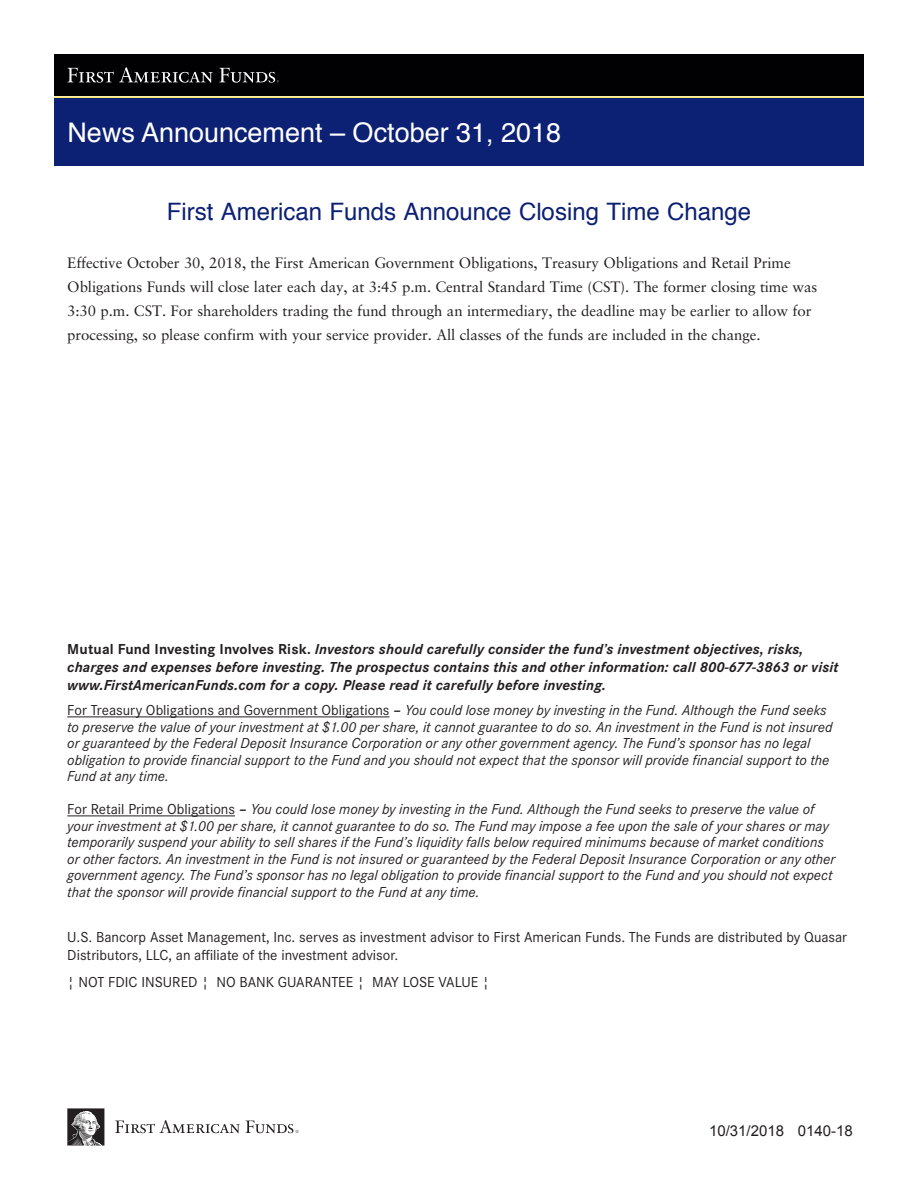
<style>
.page{position:relative;width:918px;height:1188px;background:#fff}
.page>*{position:absolute;margin:0;border:0;box-sizing:border-box;transform-origin:0 0}
.t1{font:27px "Helvetica";color:#fff}
.t2{font:24px "Helvetica";color:#0c2074}
.t3{font:italic 15px/16.5px "Corporate SOT";color:#231f20}
.t4{font:15px/24px "Sabon LT Std";letter-spacing:-.005em;color:#231f20}
.t5{font:italic 700 15px/18px "Corporate SOT";letter-spacing:.01em;color:#231f20}
.t6{font:15px/18px "Corporate SOT";color:#231f20}
.t7{font:15px "Arial";color:#231f20}
.s1{font-style:normal}
.s2{font-weight:700}
</style>
<div class="page">
<hr style="left:67px;top:716px;width:322px;height:1px;background:#231f20">
<hr style="left:67px;top:815px;width:168px;height:1px;background:#231f20">
<svg style="left:67px;top:1108px;width:37px;height:38px"></svg>
<svg style="left:115px;top:1120px;width:125px;height:13px"></svg>
<svg style="left:246px;top:1121px;width:53px;height:12px"></svg>
<div style="left:54px;top:54px;width:810px;height:42px;background:#010103"></div>
<div style="left:54px;top:98px;width:810px;height:68px;background:#0c2074"></div>
<hr style="left:54px;top:96px;width:810px;height:2px;background:#ffe362">
<svg style="left:67px;top:67px;width:146px;height:16px"></svg>
<svg style="left:219px;top:68px;width:60px;height:15px"></svg>
<p class="t1" style="left:68px;top:112px;width:495px">News Announcement – October 31, 2018</p>
<p class="t2" style="left:167px;top:193px;width:586px">First American Funds Announce Closing Time Change</p>
<p class="t4" style="left:67px;top:250px;width:751px">Effective October 30, 2018, the First American Government Obligations, Treasury Obligations and Retail Prime Obligations Funds will close later each day, at 3:45 p.m. Central Standard Time (CST). The former closing time was 3:30 p.m. CST. For shareholders trading the fund through an intermediary, the deadline may be earlier to allow for processing, so please confirm with your service provider. All classes of the funds are included in the change.</p>
<p class="t5" style="left:67px;top:640px;width:773px"><span class="s1">Mutual Fund Investing Involves Risk.</span> Investors should carefully consider the fund’s investment objectives, risks, charges and expenses before investing. The prospectus contains this and other information: call 800-677-3863 or visit www.FirstAmericanFunds.com for a copy. Please read it carefully before investing.</p>
<p class="t3" style="left:67px;top:702px;width:767px"><span class="s1">For Treasury Obligations and Government Obligations</span> <span class="s2">–</span> You could lose money by investing in the Fund. Although the Fund seeks to preserve the value of your investment at $1.00 per share, it cannot guarantee to do so. An investment in the Fund is not insured or guaranteed by the Federal Deposit Insurance Corporation or any other government agency. The Fund’s sponsor has no legal obligation to provide financial support to the Fund and you should not expect that the sponsor will provide financial support to the Fund at any time.</p>
<p class="t3" style="left:67px;top:801px;width:770px"><span class="s1">For Retail Prime Obligations</span> <span class="s2">–</span> You could lose money by investing in the Fund. Although the Fund seeks to preserve the value of your investment at $1.00 per share, it cannot guarantee to do so. The Fund may impose a fee upon the sale of your shares or may temporarily suspend your ability to sell shares if the Fund’s liquidity falls below required minimums because of market conditions or other factors. An investment in the Fund is not insured or guaranteed by the Federal Deposit Insurance Corporation or any other government agency. The Fund’s sponsor has no legal obligation to provide financial support to the Fund and you should not expect that the sponsor will provide financial support to the Fund at any time.</p>
<p class="t6" style="left:67px;top:928px;width:781px">U.S. Bancorp Asset Management, Inc. serves as investment advisor to First American Funds. The Funds are distributed by Quasar<br>Distributors, LLC, an affiliate of the investment advisor.</p>
<p class="t6" style="left:67px;top:973px;width:424px">¦ NOT FDIC INSURED ¦ NO BANK GUARANTEE ¦ MAY LOSE VALUE ¦</p>
<p class="t7" style="left:709px;top:1121px;width:145px">10/31/2018 0140-18</p>
</div>
